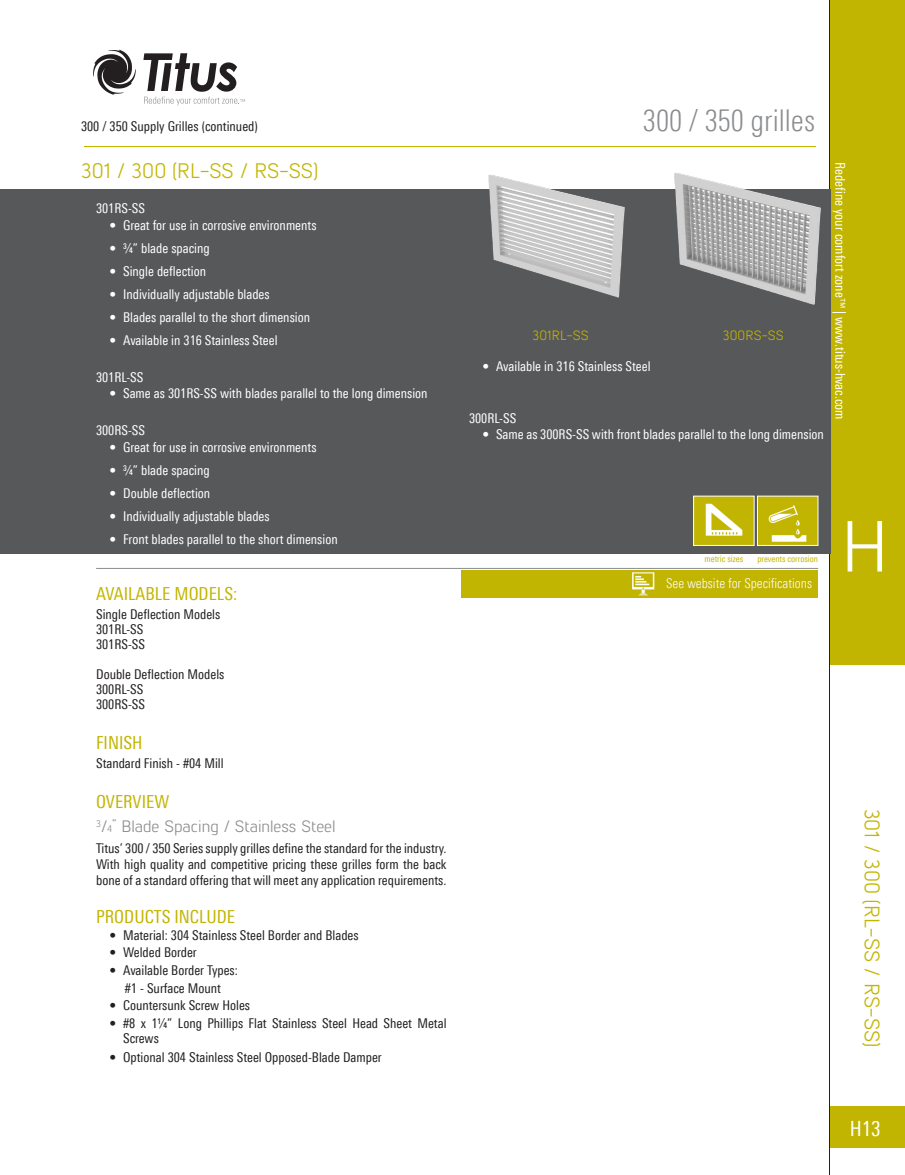
<style>
.page{position:relative;width:905px;height:1175px;background:#fff}
.page>*{position:absolute;margin:0;border:0;box-sizing:border-box;transform-origin:0 0}
.t1{font:72px "Lintel";color:#fff}
.t2{font:300 condensed 30px "LT Univers";color:#8a8c8f}
.catalog_title_-_prod{font:21px "Lintel";color:#c2b501}
.catalog_model_-_righ{font:21px "Lintel";letter-spacing:.005em;color:#c2b501}
.t3{font:condensed 21px "LT Univers";color:#fff}
.Heading_3{font:condensed 18px "LT Univers";color:#c2b501}
.Paragraph{font:condensed 18px "LT Univers";color:#c2b501}
.catalog_-_overview_s{font:16.5px "Lintel";color:#8a8c8f}
.Paragraph_Bold{font:condensed 13.5px "LT Univers";color:#fff}
.Paragraph-2{font:condensed 13.5px/16.2px "LT Univers";color:#231f20;text-align:justify}
.catalog_figure_-_1{font:condensed 13.5px "LT Univers";color:#231f20}
.catalog_web_specific{font:300 condensed 13.5px "LT Univers";color:#fff}
.model_name_-_2013{font:13.5px "Lintel";letter-spacing:.005em;color:#c2b501}
.List_Bullet{font:condensed 13.5px "LT Univers";color:#231f20}
.t4{font:condensed 9px "LT Univers";color:#c2b501}
.s1{font-size:9.75px}
</style>
<div class="page">
<div style="left:830px;top:0;width:74px;height:665px;background:#c2b501"></div>
<hr style="left:84px;top:146px;width:731px;height:1px;background:#c2b501">
<div style="left:830px;top:1106px;width:74px;height:42px;background:#c2b501"></div>
<hr style="left:829px;top:0;width:1px;height:1174px;background:#231f20">
<svg style="left:93px;top:50px;width:43px;height:45px"></svg>
<svg style="left:143px;top:53px;width:102px;height:52px"></svg>
<div style="left:0;top:189px;width:830px;height:364px;background:#57585a"></div>
<img style="left:674px;top:173px;width:157px;height:146px">
<img style="left:488px;top:174px;width:137px;height:124px">
<div style="left:757px;top:496px;width:61px;height:49px;background:#c2b501"></div>
<img style="left:768px;top:505px;width:39px;height:37px">
<hr style="left:96px;top:568px;width:722px;height:1px;background:#8a8c8f">
<div style="left:461px;top:570px;width:357px;height:28px;background:#c2b501"></div>
<img style="left:632px;top:572px;width:23px;height:24px">
<div style="left:693px;top:496px;width:61px;height:49px;background:#c2b501"></div>
<img style="left:705px;top:503px;width:38px;height:33px">
<p class="catalog_figure_-_1" style="left:81px;top:119px;width:178px">300 / 350 Supply Grilles (continued)</p>
<p class="catalog_title_-_prod" style="left:81px;top:156px;width:238px">301 / 300 (RL-SS / RS-SS)</p>
<p class="Paragraph_Bold" style="left:96px;top:201px;width:50px">301RS-SS</p>
<p class="Paragraph_Bold" style="left:110px;top:217px;width:208px">• Great for use in corrosive environments</p>
<p class="Paragraph_Bold" style="left:110px;top:240px;width:102px">• ¾” blade spacing</p>
<p class="Paragraph_Bold" style="left:110px;top:263px;width:98px">• Single deflection</p>
<p class="Paragraph_Bold" style="left:110px;top:286px;width:162px">• Individually adjustable blades</p>
<p class="Paragraph_Bold" style="left:110px;top:309px;width:202px">• Blades parallel to the short dimension</p>
<p class="Paragraph_Bold" style="left:110px;top:333px;width:169px">• Available in 316 Stainless Steel</p>
<p class="Paragraph_Bold" style="left:96px;top:369px;width:49px">301RL-SS</p>
<p class="Paragraph_Bold" style="left:110px;top:386px;width:319px">• Same as 301RS-SS with blades parallel to the long dimension</p>
<p class="Paragraph_Bold" style="left:96px;top:422px;width:50px">300RS-SS</p>
<p class="Paragraph_Bold" style="left:110px;top:439px;width:208px">• Great for use in corrosive environments</p>
<p class="Paragraph_Bold" style="left:110px;top:462px;width:102px">• ¾” blade spacing</p>
<p class="Paragraph_Bold" style="left:110px;top:485px;width:102px">• Double deflection</p>
<p class="Paragraph_Bold" style="left:110px;top:508px;width:162px">• Individually adjustable blades</p>
<p class="Paragraph_Bold" style="left:110px;top:531px;width:230px">• Front blades parallel to the short dimension</p>
<p class="Heading_3" style="left:96px;top:583px;width:142px">AVAILABLE MODELS:</p>
<p class="Paragraph-2" style="left:96px;top:606px;width:126px">Single Deflection Models</p>
<p class="Paragraph-2" style="left:96px;top:621px;width:49px">301RL-SS</p>
<p class="Paragraph-2" style="left:96px;top:636px;width:50px">301RS-SS</p>
<p class="Paragraph-2" style="left:96px;top:666px;width:130px">Double Deflection Models</p>
<p class="Paragraph-2" style="left:96px;top:681px;width:49px">300RL-SS</p>
<p class="Paragraph-2" style="left:96px;top:696px;width:50px">300RS-SS</p>
<p class="Heading_3" style="left:96px;top:732px;width:48px">FINISH</p>
<p class="Paragraph-2" style="left:96px;top:755px;width:129px">Standard Finish - #04 Mill</p>
<p class="Heading_3" style="left:96px;top:791px;width:75px">OVERVIEW</p>
<p class="catalog_-_overview_s" style="left:96px;top:815px;width:241px"><sup>3</sup>/<span class="s1">4</span>” Blade Spacing / Stainless Steel</p>
<p class="Paragraph-2" style="left:96px;top:840px;width:352px">Titus’ 300 / 350 Series supply grilles define the standard for the industry.<br>With high quality and competitive pricing these grilles form the back bone of a standard offering that will meet any application requirements.</p>
<p class="Paragraph" style="left:96px;top:906px;width:140px">PRODUCTS INCLUDE</p>
<p class="Paragraph-2" style="left:110px;top:926px;width:250px">• Material: 304 Stainless Steel Border and Blades</p>
<p class="Paragraph-2" style="left:110px;top:944px;width:89px">• Welded Border</p>
<p class="Paragraph-2" style="left:110px;top:962px;width:130px">• Available Border Types:</p>
<p class="List_Bullet" style="left:125px;top:980px;width:98px">#1 - Surface Mount</p>
<p class="Paragraph-2" style="left:110px;top:997px;width:142px">• Countersunk Screw Holes</p>
<p class="Paragraph-2" style="left:123px;top:1015px;width:325px;line-height:15px;text-indent:-14px">• #8 x 1¼” Long Phillips Flat Stainless Steel Head Sheet Metal<br>Screws</p>
<p class="Paragraph-2" style="left:110px;top:1049px;width:274px">• Optional 304 Stainless Steel Opposed-Blade Damper</p>
<h2 class="t2" style="left:643px;top:103px;width:174px">300 / 350 grilles</h2>
<p class="model_name_-_2013" style="left:532px;top:326px;width:58px">301RL-SS</p>
<p class="model_name_-_2013" style="left:723px;top:326px;width:62px">300RS-SS</p>
<p class="Paragraph_Bold" style="left:482px;top:358px;width:169px">• Available in 316 Stainless Steel</p>
<p class="Paragraph_Bold" style="left:469px;top:410px;width:49px">300RL-SS</p>
<p class="Paragraph_Bold" style="left:482px;top:426px;width:343px">• Same as 300RS-SS with front blades parallel to the long dimension</p>
<p class="Paragraph_Bold" style="left:848px;top:162px;width:259px;rotate:90deg">Redefine your comfort zone™ | www.titus-hvac.com</p>
<p class="t4" style="left:704px;top:553px;width:40px">metric sizes</p>
<p class="t4" style="left:757px;top:553px;width:62px">prevents corrosion</p>
<p class="catalog_web_specific" style="left:666px;top:575px;width:147px">See website for Specifications</p>
<h1 class="t1" style="left:841px;top:497px;width:49px">H</h1>
<p class="catalog_model_-_righ" style="left:886px;top:808px;width:240px;rotate:90deg">301 / 300 (RL-SS / RS-SS)</p>
<h3 class="t3" style="left:849px;top:1115px;width:33px">H13</h3>
</div>
